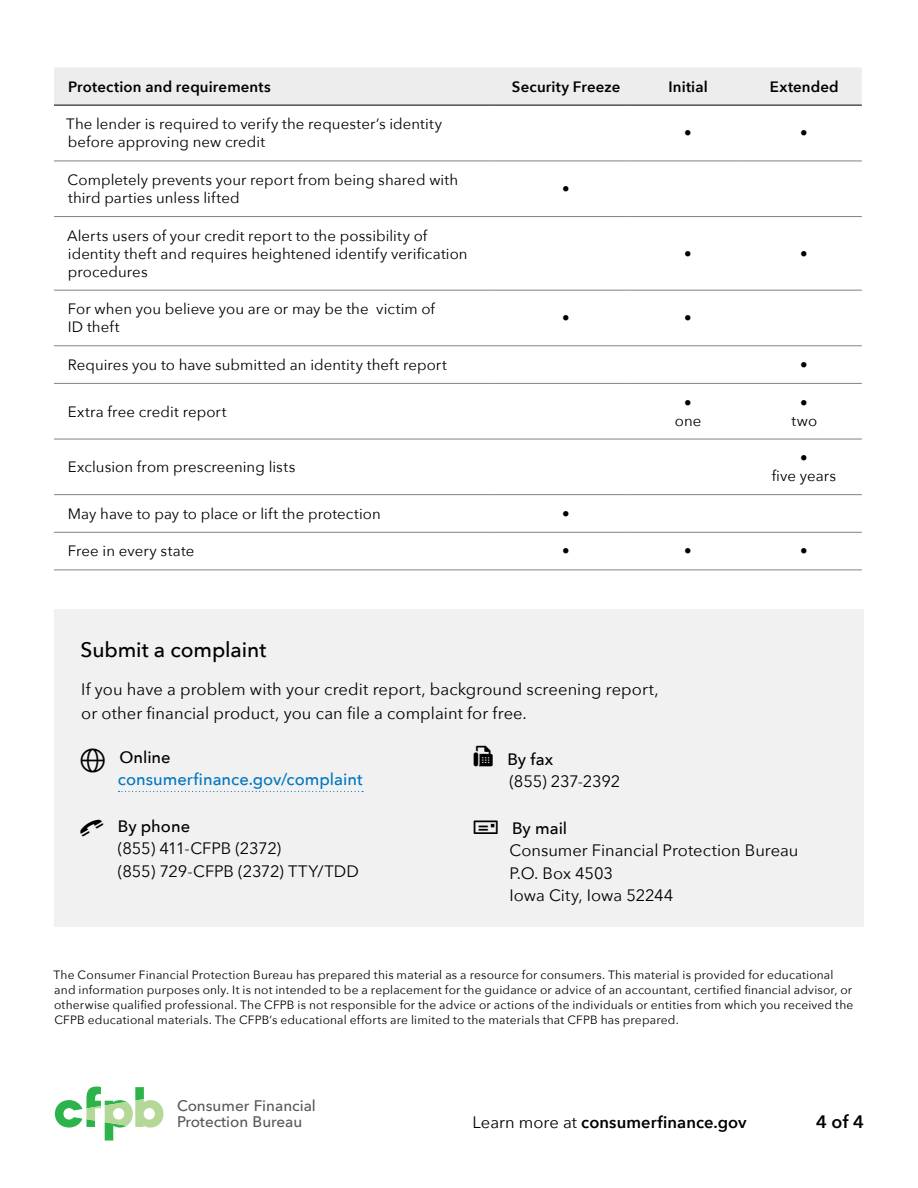
<style>
.page{position:relative;width:918px;height:1188px;background:#fff}
.page>*{position:absolute;margin:0;border:0;box-sizing:border-box;transform-origin:0 0}
.H4__contact_module{font:500 21px "Avenir Next";letter-spacing:-.005em;color:#000}
.t1{font:600 18px "Avenir Next";color:#000}
.list__contact_module{font:16.5px/22.5px "Avenir Next";letter-spacing:-.005em;color:#000}
.paragraph__contact_m{font:16.5px/24px "Avenir Next";letter-spacing:.005em;color:#000}
.t2{font:600 16.5px "Avenir Next";letter-spacing:.005em;color:#000}
.list__contact_module-2{font:500 16.5px "Avenir Next";color:#0077be}
.list__contact_module-3{font:500 16.5px "Avenir Next";color:#000}
.t3{font:500 15.3px/15.5px "Avenir Next";color:#58595b}
.t4{font:15px/18px "Avenir Next";letter-spacing:.005em;color:#000}
.t5{font:600 15px "Avenir Next";letter-spacing:.01em;color:#000}
.footnote{font:12px/15px "Avenir Next";letter-spacing:.015em;color:#000}
.s1{font-weight:500}
.s2{font-weight:400}
</style>
<div class="page">
<svg style="left:55px;top:1087px;width:108px;height:54px"></svg>
<div style="left:54px;top:620px;width:810px;height:307px;background:#f0f1f0"></div>
<div style="left:54px;top:609px;width:810px;height:83px;background:#f1f1f2"></div>
<svg style="left:118px;top:791px;width:245px;height:1px"></svg>
<div style="left:54px;top:68px;width:808px;height:37px;background:#ecedec"></div>
<hr style="left:54px;top:161px;width:442px;height:1px;background:#808285">
<hr style="left:496px;top:161px;width:134px;height:1px;background:#808285">
<hr style="left:630px;top:161px;width:110px;height:1px;background:#808285">
<hr style="left:740px;top:161px;width:122px;height:1px;background:#808285">
<hr style="left:54px;top:216px;width:442px;height:1px;background:#808285">
<hr style="left:496px;top:216px;width:134px;height:1px;background:#808285">
<hr style="left:630px;top:216px;width:110px;height:1px;background:#808285">
<hr style="left:740px;top:216px;width:122px;height:1px;background:#808285">
<hr style="left:54px;top:290px;width:442px;height:1px;background:#808285">
<hr style="left:496px;top:290px;width:134px;height:1px;background:#808285">
<hr style="left:630px;top:290px;width:110px;height:1px;background:#808285">
<hr style="left:740px;top:290px;width:122px;height:1px;background:#808285">
<hr style="left:54px;top:346px;width:442px;height:1px;background:#808285">
<hr style="left:496px;top:346px;width:134px;height:1px;background:#808285">
<hr style="left:630px;top:346px;width:110px;height:1px;background:#808285">
<hr style="left:740px;top:346px;width:122px;height:1px;background:#808285">
<hr style="left:54px;top:383px;width:442px;height:1px;background:#808285">
<hr style="left:496px;top:383px;width:134px;height:1px;background:#808285">
<hr style="left:630px;top:383px;width:110px;height:1px;background:#808285">
<hr style="left:740px;top:383px;width:122px;height:1px;background:#808285">
<hr style="left:54px;top:439px;width:442px;height:1px;background:#808285">
<hr style="left:496px;top:439px;width:134px;height:1px;background:#808285">
<hr style="left:630px;top:439px;width:110px;height:1px;background:#808285">
<hr style="left:740px;top:439px;width:122px;height:1px;background:#808285">
<hr style="left:54px;top:494px;width:442px;height:1px;background:#808285">
<hr style="left:496px;top:494px;width:134px;height:1px;background:#808285">
<hr style="left:630px;top:494px;width:110px;height:1px;background:#808285">
<hr style="left:740px;top:494px;width:122px;height:1px;background:#808285">
<hr style="left:54px;top:532px;width:442px;height:1px;background:#808285">
<hr style="left:496px;top:532px;width:134px;height:1px;background:#808285">
<hr style="left:630px;top:532px;width:110px;height:1px;background:#808285">
<hr style="left:740px;top:532px;width:122px;height:1px;background:#808285">
<hr style="left:54px;top:570px;width:442px;height:1px;background:#808285">
<hr style="left:496px;top:570px;width:134px;height:1px;background:#808285">
<hr style="left:630px;top:570px;width:110px;height:1px;background:#808285">
<hr style="left:740px;top:570px;width:122px;height:1px;background:#808285">
<hr style="left:54px;top:105px;width:442px;height:1px;background:#000">
<hr style="left:496px;top:105px;width:134px;height:1px;background:#000">
<hr style="left:630px;top:105px;width:110px;height:1px;background:#000">
<hr style="left:740px;top:105px;width:122px;height:1px;background:#000">
<p class="t5" style="left:68px;top:74px;width:204px">Protection and requirements</p>
<p class="t5" style="left:512px;top:74px;width:110px">Security Freeze</p>
<p class="t5" style="left:669px;top:74px;width:41px">Initial</p>
<p class="t5" style="left:770px;top:74px;width:71px">Extended</p>
<p class="t4" style="left:66px;top:115px;width:377px">The lender is required to verify the requester’s identity before approving new credit</p>
<p class="t4" style="left:684px;top:124px;width:9px">•</p>
<p class="t4" style="left:800px;top:124px;width:9px">•</p>
<p class="t4" style="left:68px;top:170px;width:392px">Completely prevents your report from being shared with third parties unless lifted</p>
<p class="t4" style="left:67px;top:226px;width:402px">Alerts users of your credit report to the possibility of identity theft and requires heightened identify verification procedures</p>
<p class="t4" style="left:68px;top:299px;width:369px">For when you believe you are or may be the victim of<br>ID theft</p>
<p class="t4" style="left:562px;top:179px;width:9px">•</p>
<p class="t4" style="left:684px;top:244px;width:9px">•</p>
<p class="t4" style="left:800px;top:244px;width:9px">•</p>
<p class="t4" style="left:562px;top:308px;width:9px">•</p>
<p class="t4" style="left:684px;top:308px;width:9px">•</p>
<p class="t4" style="left:68px;top:355px;width:381px">Requires you to have submitted an identity theft report</p>
<p class="t4" style="left:800px;top:355px;width:9px">•</p>
<p class="t4" style="left:68px;top:402px;width:160px">Extra free credit report</p>
<p class="t4" style="left:675px;top:393px;width:28px;text-align:center">• one</p>
<p class="t4" style="left:792px;top:393px;width:27px;text-align:center">• two</p>
<p class="t4" style="left:68px;top:457px;width:229px">Exclusion from prescreening lists</p>
<p class="t4" style="left:772px;top:448px;width:66px;text-align:center">•<br>five years</p>
<p class="t4" style="left:68px;top:504px;width:314px">May have to pay to place or lift the protection</p>
<p class="t4" style="left:562px;top:504px;width:9px">•</p>
<p class="t4" style="left:68px;top:542px;width:128px">Free in every state</p>
<p class="t4" style="left:562px;top:542px;width:9px">•</p>
<p class="t4" style="left:684px;top:542px;width:9px">•</p>
<p class="t4" style="left:800px;top:542px;width:9px">•</p>
<p class="H4__contact_module" style="left:81px;top:632px;width:187px">Submit a complaint</p>
<p class="paragraph__contact_m" style="left:81px;top:676px;width:579px">If you have a problem with your credit report, background screening report, or other financial product, you can file a complaint for free.</p>
<p class="list__contact_module-3" style="left:119px;top:743px;width:53px">Online</p>
<p class="list__contact_module-2" style="left:118px;top:766px;width:246px">consumerfinance.gov/complaint</p>
<p class="list__contact_module-3" style="left:118px;top:812px;width:74px">By phone</p>
<p class="list__contact_module" style="left:118px;top:837px;width:243px">(855) 411-CFPB (2372)<br>(855) 729-CFPB (2372) TTY/TDD</p>
<p class="list__contact_module" style="left:507px;top:747px;width:115px"><span class="s1">By fax<br></span>(855) 237-2392</p>
<p class="list__contact_module-3" style="left:512px;top:814px;width:57px">By mail</p>
<p class="list__contact_module" style="left:509px;top:838px;width:291px">Consumer Financial Protection Bureau<br>P.O. Box 4503<br>Iowa City, Iowa 52244</p>
<p class="footnote" style="left:53px;top:967px;width:801px">The Consumer Financial Protection Bureau has prepared this material as a resource for consumers. This material is provided for educational and information purposes only. It is not intended to be a replacement for the guidance or advice of an accountant, certified financial advisor, or otherwise qualified professional. The CFPB is not responsible for the advice or actions of the individuals or entities from which you received the CFPB educational materials. The CFPB’s educational efforts are limited to the materials that CFPB has prepared.</p>
<p class="t3" style="left:177px;top:1098px;width:140px">Consumer Financial<br>Protection Bureau</p>
<p class="t2" style="left:472px;top:1108px;width:276px"><span class="s2">Learn more at</span> consumerfinance.gov</p>
<p class="t1" style="left:816px;top:1106px;width:49px">4 of 4</p>
</div>
